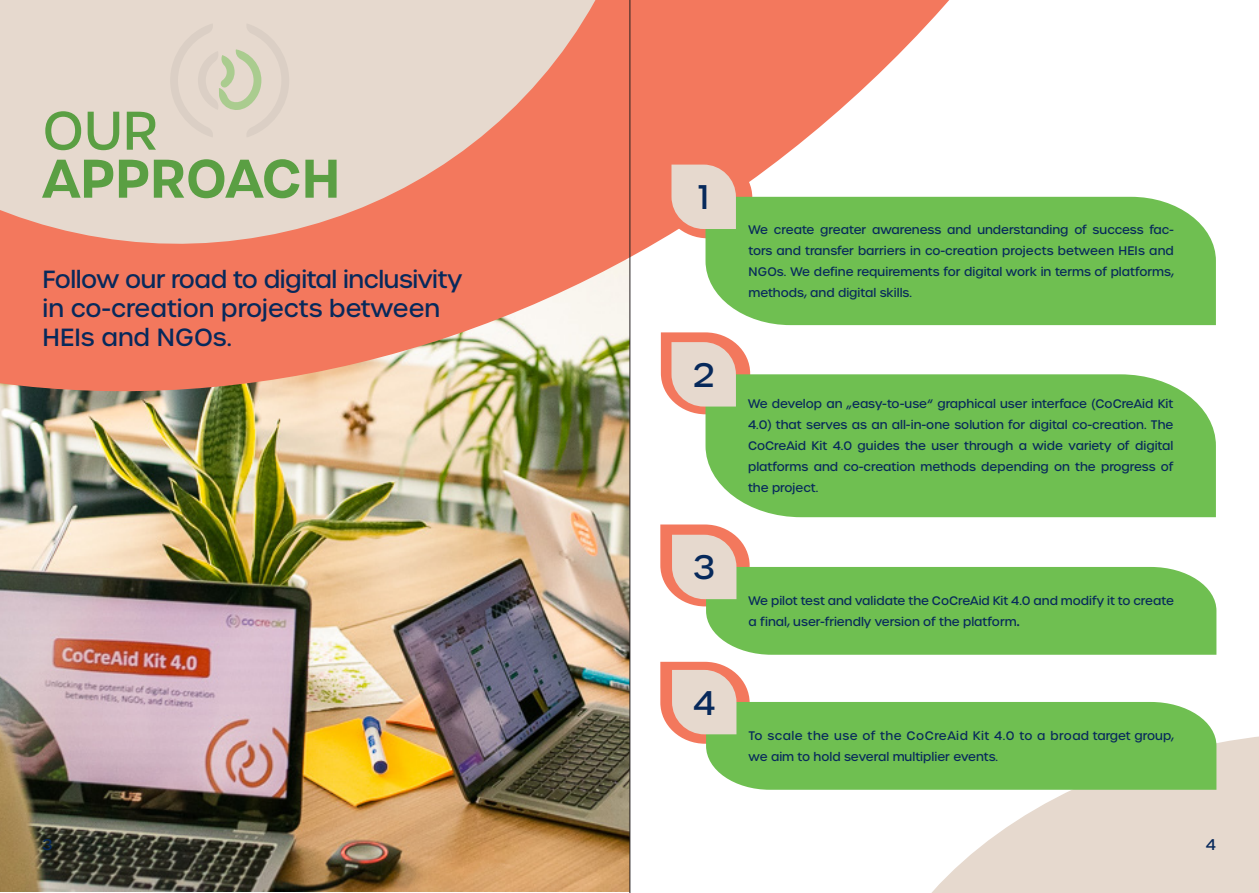
<style>
.page{position:relative;width:1259px;height:893px;background:#fff}
.page>*{position:absolute;margin:0;border:0;box-sizing:border-box;transform-origin:0 0}
.t1{font:600 52.5px "Urbane";color:#5a9f43}
.t2{font:500 52.5px "Urbane";color:#5a9f43}
.t3{font:500 33px "Urbane";color:#07295b}
.t4{font:500 24px/28.8px "Urbane";letter-spacing:-.02em;color:#07295b}
.t5{font:500 15px "Urbane";color:#07295b}
.t6{font:500 12px/21px "Urbane";color:#07295b;text-align:justify}
.s1{font-size:16.5px}
</style>
<div class="page">
<img style="left:0;top:533px;width:629px;height:359px">
<img style="left:0;top:0;width:998px;height:533px">
<svg style="left:931px;top:736px;width:328px;height:157px;fill:#e6d9ce"></svg>
<svg style="left:0;top:0;width:595px;height:312px;background:#ef9680"></svg>
<svg style="left:0;top:0;width:406px;height:274px;background:#e8c6b8"></svg>
<svg style="left:170px;top:23px;width:119px;height:114px;background:#dfd6c7"></svg>
<div style="left:705px;top:374px;width:511px;height:143px;background:#6fbf51"></div>
<svg style="left:661px;top:332px;width:89px;height:82px;background:#dfbfa6"></svg>
<svg style="left:660px;top:662px;width:556px;height:128px"></svg>
<svg style="left:660px;top:524px;width:556px;height:131px"></svg>
<div style="left:705px;top:197px;width:511px;height:128px;background:#6fbf51"></div>
<svg style="left:663px;top:156px;width:89px;height:82px;background:#dbb598"></svg>
<hr style="left:629px;top:0;width:1px;height:893px;background:#231f20">
<p class="t2" style="left:43px;top:96px;width:117px">OUR</p>
<p class="t1" style="left:43px;top:143px;width:299px">APPROACH</p>
<p class="t4" style="left:43px;top:265px;width:421px">Follow our road to digital inclusivity in co-creation projects between<br>HEIs and NGOs.</p>
<p class="t3" style="left:698px;top:176px;width:12px">1</p>
<p class="t3" style="left:693px;top:353px;width:23px">2</p>
<p class="t3" style="left:693px;top:546px;width:23px">3</p>
<p class="t3" style="left:693px;top:681px;width:24px">4</p>
<p class="t6" style="left:748px;top:219px;width:427px">We create greater awareness and understanding of success fac&shy;tors and transfer barriers in co-creation projects between HEIs and NGOs. We define requirements for digital work in terms of platforms, methods, and digital skills.</p>
<p class="t6" style="left:748px;top:393px;width:427px">We develop an „easy-to-use“ graphical user interface (CoCreAid Kit 4.0) that serves as an all-in-one solution for digital co-creation. The CoCreAid Kit 4.0 guides the user through a wide variety of digital platforms and co-creation methods depending on the progress of the project.</p>
<p class="t6" style="left:748px;top:590px;width:427px">We pilot test and validate the CoCreAid Kit 4.0 and modify it to create a final, user-friendly version of the platform<span class="s1">.</span></p>
<p class="t6" style="left:748px;top:725px;width:427px">To scale the use of the CoCreAid Kit 4.0 to a broad target group, we aim to hold several multiplier events.</p>
<p class="t5" style="left:43px;top:834px;width:11px">3</p>
<p class="t5" style="left:1205px;top:835px;width:12px">4</p>
</div>
